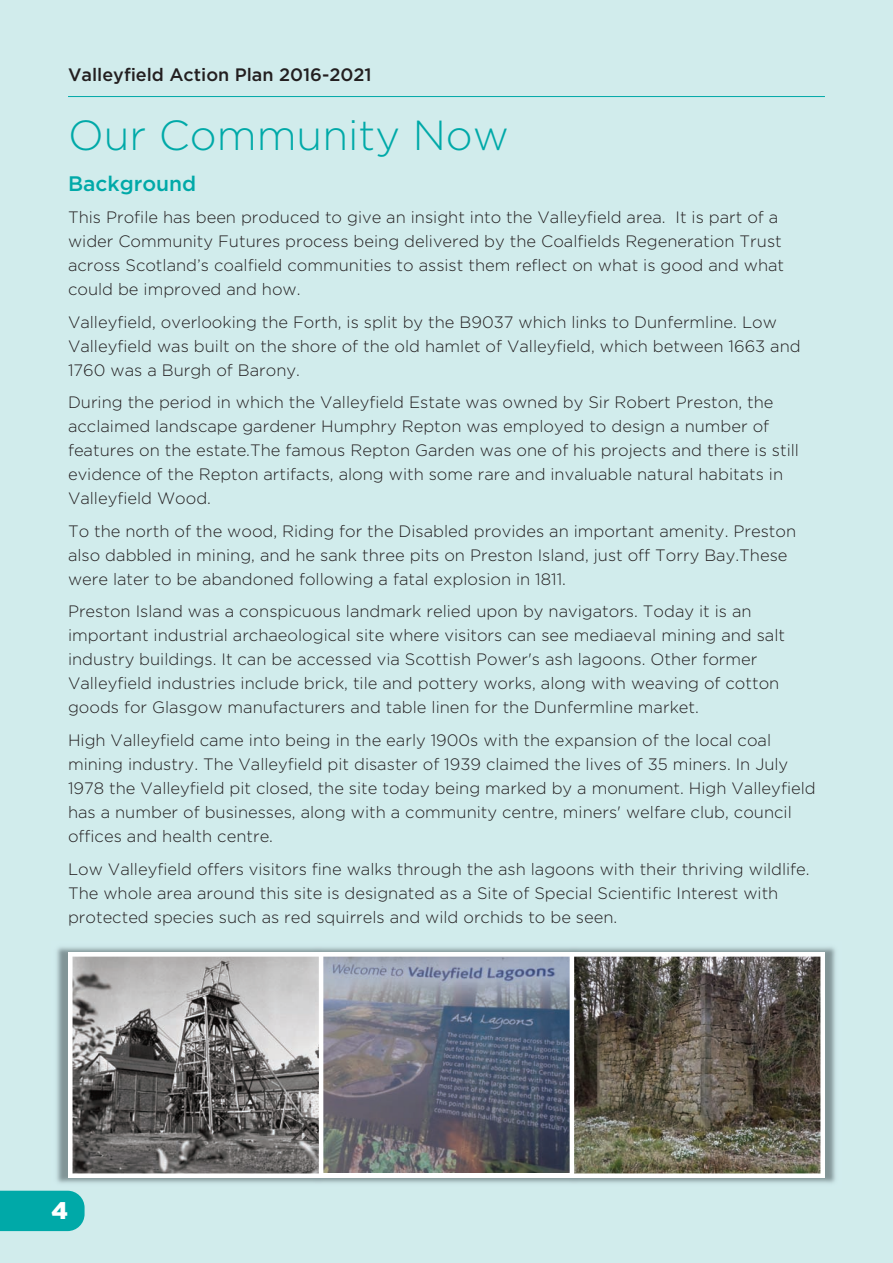
<style>
.page{position:relative;width:893px;height:1263px;background:#d1ecec}
.page>*{position:absolute;margin:0;border:0;box-sizing:border-box;transform-origin:0 0}
.t1{font:300 42px "Gotham";color:#00a9a8}
.t2{font:900 24px "Gotham";color:#fff}
.t3{font:500 21px "Gotham";color:#00a9a8}
.t4{font:500 18px "Gotham";color:#231f20}
.t5{font:300 16.5px/24px "Gotham";color:#231f20}
</style>
<div class="page">
<hr style="left:68px;top:96px;width:757px;height:1px;background:#00a9a8">
<div style="left:0;top:1191px;width:85px;height:40px;background:#00a9a8"></div>
<img style="left:56px;top:947px;width:780px;height:237px">
<img style="left:73px;top:957px;width:246px;height:216px">
<img style="left:323px;top:957px;width:247px;height:215px">
<img style="left:574px;top:957px;width:246px;height:216px">
<div style="left:68px;top:952px;width:5px;height:226px;background:#fff"></div>
<hr style="left:319px;top:952px;width:4px;height:226px;background:#fff">
<hr style="left:570px;top:952px;width:4px;height:226px;background:#fff">
<div style="left:820px;top:952px;width:5px;height:226px;background:#fff"></div>
<div style="left:68px;top:952px;width:757px;height:5px;background:#fff"></div>
<div style="left:68px;top:1173px;width:757px;height:5px;background:#fff"></div>
<p class="t4" style="left:68px;top:65px;width:305px">Valleyfield Action Plan 2016-2021</p>
<h1 class="t1" style="left:68px;top:112px;width:442px">Our Community Now</h1>
<p class="t3" style="left:68px;top:171px;width:130px">Background</p>
<p class="t5" style="left:68px;top:205px;width:718px">This Profile has been produced to give an insight into the Valleyfield area. It is part of a wider Community Futures process being delivered by the Coalfields Regeneration Trust across Scotland’s coalfield communities to assist them reflect on what is good and what could be improved and how.</p>
<p class="t5" style="left:68px;top:310px;width:734px">Valleyfield, overlooking the Forth, is split by the B9037 which links to Dunfermline. Low<br>Valleyfield was built on the shore of the old hamlet of Valleyfield, which between 1663 and<br>1760 was a Burgh of Barony.</p>
<p class="t5" style="left:68px;top:390px;width:732px">During the period in which the Valleyfield Estate was owned by Sir Robert Preston, the acclaimed landscape gardener Humphry Repton was employed to design a number of features on the estate.The famous Repton Garden was one of his projects and there is still evidence of the Repton artifacts, along with some rare and invaluable natural habitats in Valleyfield Wood.</p>
<p class="t5" style="left:68px;top:519px;width:730px">To the north of the wood, Riding for the Disabled provides an important amenity. Preston also dabbled in mining, and he sank three pits on Preston Island, just off Torry Bay.These were later to be abandoned following a fatal explosion in 1811.</p>
<p class="t5" style="left:68px;top:599px;width:719px">Preston Island was a conspicuous landmark relied upon by navigators. Today it is an important industrial archaeological site where visitors can see mediaeval mining and salt industry buildings. It can be accessed via Scottish Power's ash lagoons. Other former Valleyfield industries include brick, tile and pottery works, along with weaving of cotton goods for Glasgow manufacturers and table linen for the Dunfermline market.</p>
<p class="t5" style="left:68px;top:728px;width:749px">High Valleyfield came into being in the early 1900s with the expansion of the local coal mining industry. The Valleyfield pit disaster of 1939 claimed the lives of 35 miners. In July 1978 the Valleyfield pit closed, the site today being marked by a monument. High Valleyfield has a number of businesses, along with a community centre, miners' welfare club, council offices and health centre.</p>
<p class="t5" style="left:68px;top:856px;width:743px">Low Valleyfield offers visitors fine walks through the ash lagoons with their thriving wildlife.<br>The whole area around this site is designated as a Site of Special Scientific Interest with protected species such as red squirrels and wild orchids to be seen.</p>
<h2 class="t2" style="left:51px;top:1197px;width:18px">4</h2>
</div>
